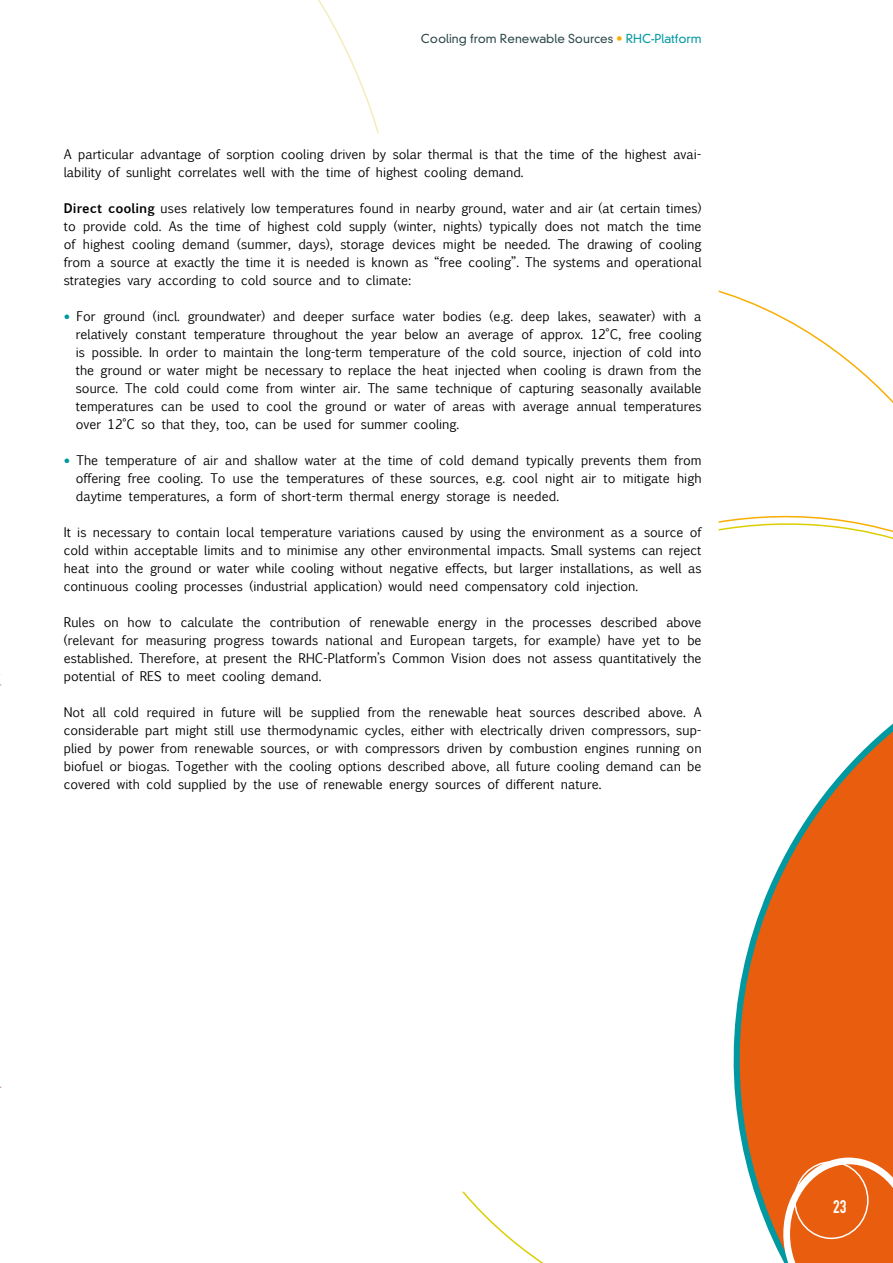
<style>
.page{position:relative;width:893px;height:1263px;background:#fff}
.page>*{position:absolute;margin:0;border:0;box-sizing:border-box;transform-origin:0 0}
.t1{font:18px "DIN Engschrift Std";color:#fff}
.t2{font:12.75px/18px "Euphemia UCAS";color:#000;text-align:justify}
.t3{font:300 12px "DIN Neuzeit Grotesk Std";color:#2d4948}
.s1{color:#f8ae00}
.s2{color:#0098a1}
.s3{font-weight:700}
.s4{font-family:"Esprit Std";color:#0098a1}
</style>
<div class="page">
<svg style="left:733px;top:723px;width:160px;height:538px;fill:#e95d0f"></svg>
<svg style="left:783px;top:1157px;width:110px;height:106px;background:#ea702c"></svg>
<div style="left:794px;top:1161px;width:75px;height:78px;border:2px solid #fff;border-radius:50%"></div>
<p class="t3" style="left:421px;top:32px;width:282px">Cooling from Renewable Sources <span class="s1">•</span> <span class="s2">RHC-Platform</span></p>
<p class="t2" style="left:64px;top:145px;width:639px">A particular advantage of sorption cooling driven by solar thermal is that the time of the highest avai&shy;lability of sunlight correlates well with the time of highest cooling demand.</p>
<p class="t2" style="left:64px;top:199px;width:639px"><span class="s3">Direct cooling</span> uses relatively low temperatures found in nearby ground, water and air (at certain times) to provide cold. As the time of highest cold supply (winter, nights) typically does not match the time of highest cooling demand (summer, days), storage devices might be needed. The drawing of cooling from a source at exactly the time it is needed is known as “free cooling”. The systems and operational strategies vary according to cold source and to climate:</p>
<p class="t2" style="left:76px;top:307px;width:627px;text-indent:-12px"><span class="s4">•</span> For ground (incl. groundwater) and deeper surface water bodies (e.g. deep lakes, seawater) with a relatively constant temperature throughout the year below an average of approx. 12°C, free cooling is possible. In order to maintain the long-term temperature of the cold source, injection of cold into the ground or water might be necessary to replace the heat injected when cooling is drawn from the source. The cold could come from winter air. The same technique of capturing seasonally available temperatures can be used to cool the ground or water of areas with average annual temperatures over 12°C so that they, too, can be used for summer cooling.</p>
<p class="t2" style="left:76px;top:451px;width:627px;text-indent:-12px"><span class="s4">•</span> The temperature of air and shallow water at the time of cold demand typically prevents them from offering free cooling. To use the temperatures of these sources, e.g. cool night air to mitigate high daytime temperatures, a form of short-term thermal energy storage is needed.</p>
<p class="t2" style="left:64px;top:523px;width:639px">It is necessary to contain local temperature variations caused by using the environment as a source of cold within acceptable limits and to minimise any other environmental impacts. Small systems can reject heat into the ground or water while cooling without negative effects, but larger installations, as well as continuous cooling processes (industrial application) would need compensatory cold injection.</p>
<p class="t2" style="left:64px;top:613px;width:639px">Rules on how to calculate the contribution of renewable energy in the processes described above (relevant for measuring progress towards national and European targets, for example) have yet to be established. Therefore, at present the RHC-Platform’s Common Vision does not assess quantitatively the potential of RES to meet cooling demand.</p>
<p class="t2" style="left:64px;top:703px;width:639px">Not all cold required in future will be supplied from the renewable heat sources described above. A considerable part might still use thermodynamic cycles, either with electrically driven compressors, sup&shy;plied by power from renewable sources, or with compressors driven by combustion engines running on biofuel or biogas. Together with the cooling options described above, all future cooling demand can be covered with cold supplied by the use of renewable energy sources of different nature.</p>
<h1 class="t1" style="left:833px;top:1196px;width:15px">23</h1>
</div>
